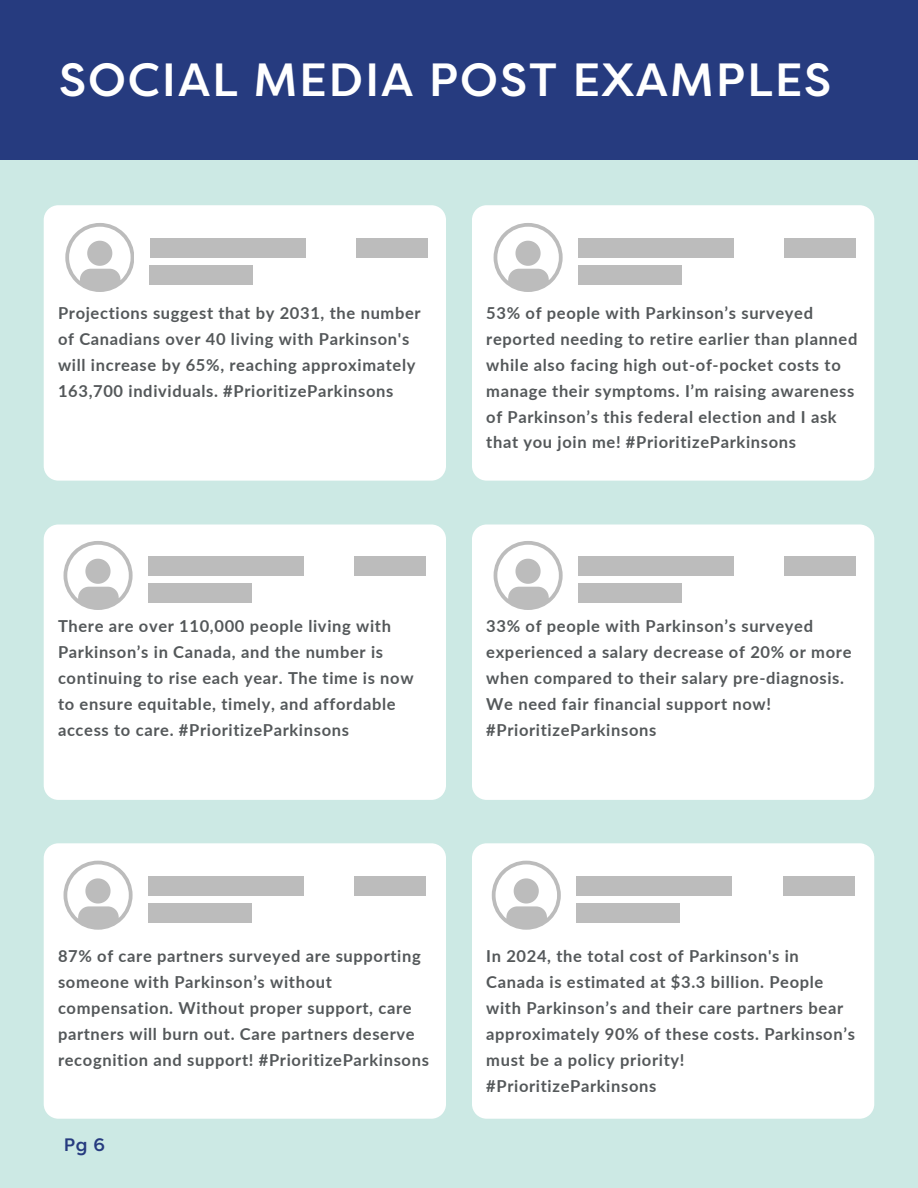
<style>
.page{position:relative;width:918px;height:1188px;background:#cce9e4}
.page>*{position:absolute;margin:0;border:0;box-sizing:border-box;transform-origin:0 0}
.t1{font:500 46.5px "Filson Pro";letter-spacing:.04em;color:#fff}
.t2{font:500 18px "Filson Pro";color:#263b7f}
.t3{font:700 16.5px/25.8px "Lato";letter-spacing:.04em;color:#54585a}
</style>
<div class="page">
<div style="left:44px;top:525px;width:402px;height:275px;background:#fff"></div>
<div style="left:44px;top:843px;width:402px;height:276px;background:#fff"></div>
<div style="left:472px;top:525px;width:402px;height:275px;background:#fff"></div>
<div style="left:472px;top:843px;width:402px;height:276px;background:#fff"></div>
<div style="left:472px;top:205px;width:402px;height:276px;background:#fff"></div>
<div style="left:44px;top:205px;width:402px;height:276px;background:#fff"></div>
<div style="left:0;top:0;width:918px;height:159px;background:#263b7f"></div>
<div style="left:578px;top:238px;width:156px;height:19px;background:#bcbcbc"></div>
<div style="left:150px;top:238px;width:156px;height:19px;background:#bcbcbc"></div>
<div style="left:578px;top:556px;width:156px;height:19px;background:#bcbcbc"></div>
<div style="left:148px;top:556px;width:156px;height:19px;background:#bcbcbc"></div>
<div style="left:148px;top:876px;width:156px;height:19px;background:#bcbcbc"></div>
<div style="left:576px;top:876px;width:156px;height:19px;background:#bcbcbc"></div>
<div style="left:578px;top:266px;width:103px;height:19px;background:#bcbcbc"></div>
<div style="left:150px;top:266px;width:103px;height:19px;background:#bcbcbc"></div>
<div style="left:578px;top:584px;width:103px;height:19px;background:#bcbcbc"></div>
<div style="left:148px;top:584px;width:103px;height:19px;background:#bcbcbc"></div>
<div style="left:148px;top:904px;width:103px;height:19px;background:#bcbcbc"></div>
<div style="left:576px;top:904px;width:103px;height:19px;background:#bcbcbc"></div>
<div style="left:784px;top:238px;width:72px;height:19px;background:#bcbcbc"></div>
<div style="left:356px;top:238px;width:72px;height:19px;background:#bcbcbc"></div>
<div style="left:784px;top:556px;width:72px;height:19px;background:#bcbcbc"></div>
<div style="left:354px;top:556px;width:72px;height:19px;background:#bcbcbc"></div>
<div style="left:354px;top:876px;width:72px;height:19px;background:#bcbcbc"></div>
<div style="left:783px;top:876px;width:71px;height:19px;background:#bcbcbc"></div>
<svg style="left:494px;top:223px;width:68px;height:69px;background:#e3e3e3"></svg>
<svg style="left:65px;top:223px;width:69px;height:69px;background:#e4e4e4"></svg>
<svg style="left:494px;top:541px;width:68px;height:69px;background:#e3e3e3"></svg>
<svg style="left:64px;top:541px;width:68px;height:69px;background:#e3e3e3"></svg>
<svg style="left:64px;top:861px;width:68px;height:68px;background:#e3e3e3"></svg>
<svg style="left:492px;top:861px;width:68px;height:68px;background:#e3e3e3"></svg>
<p class="t1" style="left:59px;top:53px;width:774px">SOCIAL MEDIA POST EXAMPLES</p>
<p class="t3" style="left:58px;top:300px;width:364px">Projections suggest that by 2031, the number of Canadians over 40 living with Parkinson's will increase by 65%, reaching approximately 163,700 individuals. #PrioritizeParkinsons</p>
<h1 class="t3" style="left:486px;top:300px;width:373px">53% of people with Parkinson’s surveyed reported needing to retire earlier than planned while also facing high out-of-pocket costs to manage their symptoms. I’m raising awareness of Parkinson’s this federal election and I ask that you join me! #PrioritizeParkinsons</h1>
<p class="t3" style="left:58px;top:613px;width:357px">There are over 110,000 people living with Parkinson’s in Canada, and the number is continuing to rise each year. The time is now to ensure equitable, timely, and affordable access to care. #PrioritizeParkinsons</p>
<p class="t3" style="left:486px;top:613px;width:367px">33% of people with Parkinson’s surveyed experienced a salary decrease of 20% or more when compared to their salary pre-diagnosis.<br>We need fair financial support now! #PrioritizeParkinsons</p>
<p class="t3" style="left:58px;top:943px;width:372px">87% of care partners surveyed are supporting someone with Parkinson’s without compensation. Without proper support, care partners will burn out. Care partners deserve recognition and support! #PrioritizeParkinsons</p>
<p class="t2" style="left:64px;top:1134px;width:43px">Pg 6</p>
<p class="t3" style="left:486px;top:943px;width:370px">In 2024, the total cost of Parkinson's in Canada is estimated at $3.3 billion. People with Parkinson’s and their care partners bear approximately 90% of these costs. Parkinson’s must be a policy priority! #PrioritizeParkinsons</p>
</div>
